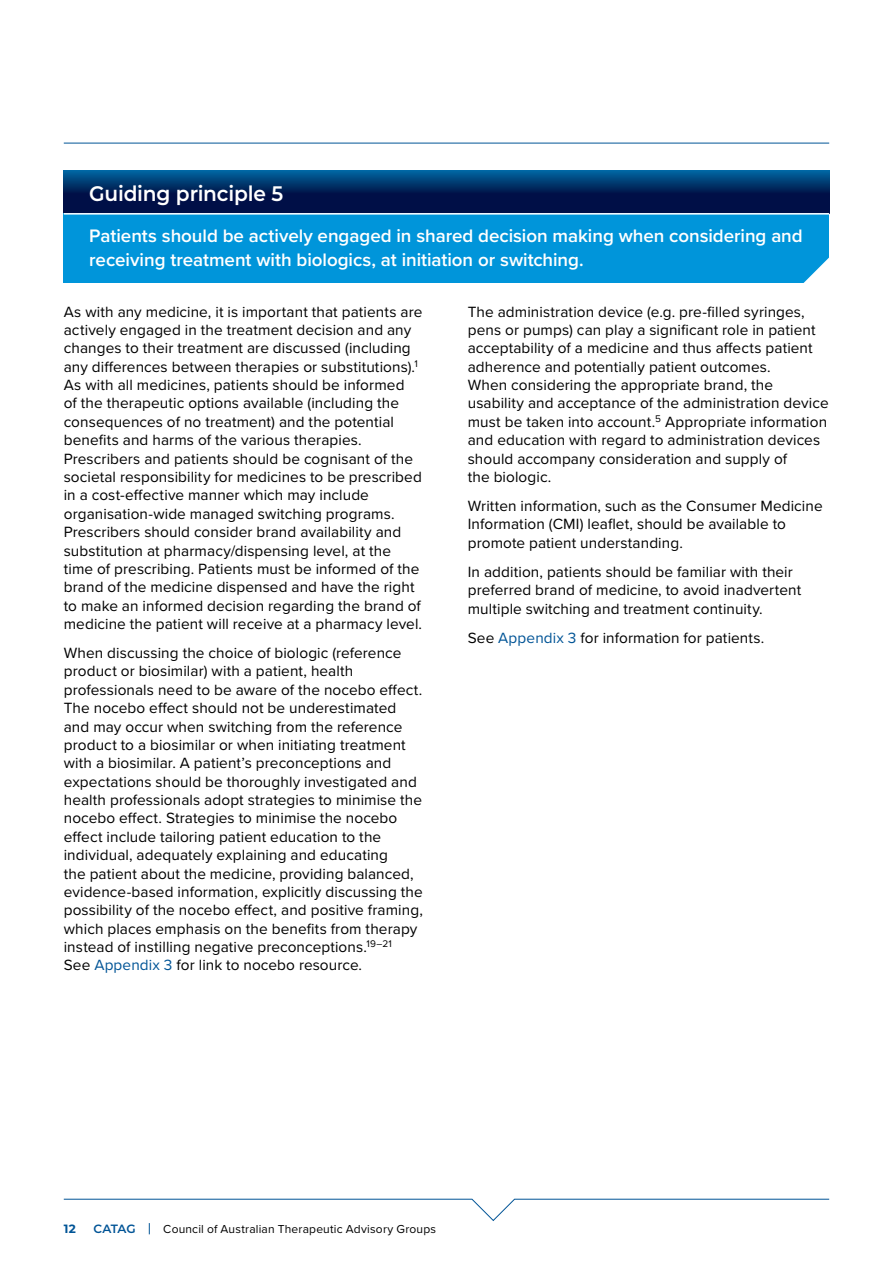
<style>
.page{position:relative;width:893px;height:1263px;background:#fff}
.page>*{position:absolute;margin:0;border:0;box-sizing:border-box;transform-origin:0 0}
.Guiding_principle__H{font:600 21px "Montserrat";letter-spacing:-.01em;color:#fff;scale:.96 1}
.Guiding_Principles_i{font:600 18.75px/24.3px "Proxima Nova";color:#fff}
.Normal{font:15.3px/18.3px "Proxima Nova";letter-spacing:.005em;color:#000}
.t1{font:12px "Proxima Nova";letter-spacing:.015em;color:#000}
.t2{font:700 12px "Montserrat";color:#005496}
.s1{color:#005496}
.s2{font-family:"Montserrat";font-weight:600;color:#005496}
.s3{font-family:"Montserrat";font-weight:500;color:#005496}
</style>
<div class="page">
<hr style="left:64px;top:143px;width:765px;height:1px;background:#005496">
<svg style="left:64px;top:170px;width:765px;height:43px;background:#002860"></svg>
<div style="left:64px;top:214px;width:765px;height:69px;background:#0095da"></div>
<hr style="left:64px;top:213px;width:765px;height:2px;background:#fff">
<svg style="left:63px;top:1198px;width:767px;height:23px"></svg>
<svg style="left:803px;top:257px;width:26px;height:26px"></svg>
<h2 class="Guiding_principle__H" style="left:89px;top:179px;width:204px">Guiding principle 5</h2>
<p class="Guiding_Principles_i" style="left:89px;top:223px;width:715px">Patients should be actively engaged in shared decision making when considering and receiving treatment with biologics, at initiation or switching.</p>
<p class="Normal" style="left:64px;top:302px;width:360px">As with any medicine, it is important that patients are actively engaged in the treatment decision and any changes to their treatment are discussed (including any differences between therapies or substitutions).<sup>1<br></sup>As with all medicines, patients should be informed<br>of the therapeutic options available (including the consequences of no treatment) and the potential benefits and harms of the various therapies.<br>Prescribers and patients should be cognisant of the societal responsibility for medicines to be prescribed in a cost-effective manner which may include organisation-wide managed switching programs.<br>Prescribers should consider brand availability and substitution at pharmacy/dispensing level, at the time of prescribing. Patients must be informed of the brand of the medicine dispensed and have the right to make an informed decision regarding the brand of medicine the patient will receive at a pharmacy level.</p>
<p class="Normal" style="left:64px;top:643px;width:361px">When discussing the choice of biologic (reference product or biosimilar) with a patient, health professionals need to be aware of the nocebo effect.<br>The nocebo effect should not be underestimated and may occur when switching from the reference product to a biosimilar or when initiating treatment with a biosimilar. A patient’s preconceptions and expectations should be thoroughly investigated and health professionals adopt strategies to minimise the nocebo effect. Strategies to minimise the nocebo effect include tailoring patient education to the individual, adequately explaining and educating<br>the patient about the medicine, providing balanced, evidence-based information, explicitly discussing the possibility of the nocebo effect, and positive framing, which places emphasis on the benefits from therapy instead of instilling negative preconceptions.<sup>19–21<br></sup>See <span class="s1">Appendix 3</span> for link to nocebo resource.</p>
<p class="Normal" style="left:468px;top:302px;width:362px">The administration device (e.g. pre-filled syringes, pens or pumps) can play a significant role in patient acceptability of a medicine and thus affects patient adherence and potentially patient outcomes.<br>When considering the appropriate brand, the usability and acceptance of the administration device must be taken into account.<sup>5</sup> Appropriate information and education with regard to administration devices should accompany consideration and supply of<br>the biologic.</p>
<p class="Normal" style="left:468px;top:496px;width:356px">Written information, such as the Consumer Medicine<br>Information (CMI) leaflet, should be available to promote patient understanding.</p>
<p class="Normal" style="left:468px;top:562px;width:335px">In addition, patients should be familiar with their preferred brand of medicine, to avoid inadvertent multiple switching and treatment continuity.</p>
<p class="Normal" style="left:468px;top:628px;width:298px">See <span class="s1">Appendix 3</span> for information for patients.</p>
<p class="t2" style="left:64px;top:1220px;width:13px">12</p>
<p class="t1" style="left:94px;top:1220px;width:344px"><span class="s2">CATAG</span> <span class="s3">|</span> Council of Australian Therapeutic Advisory Groups</p>
</div>
